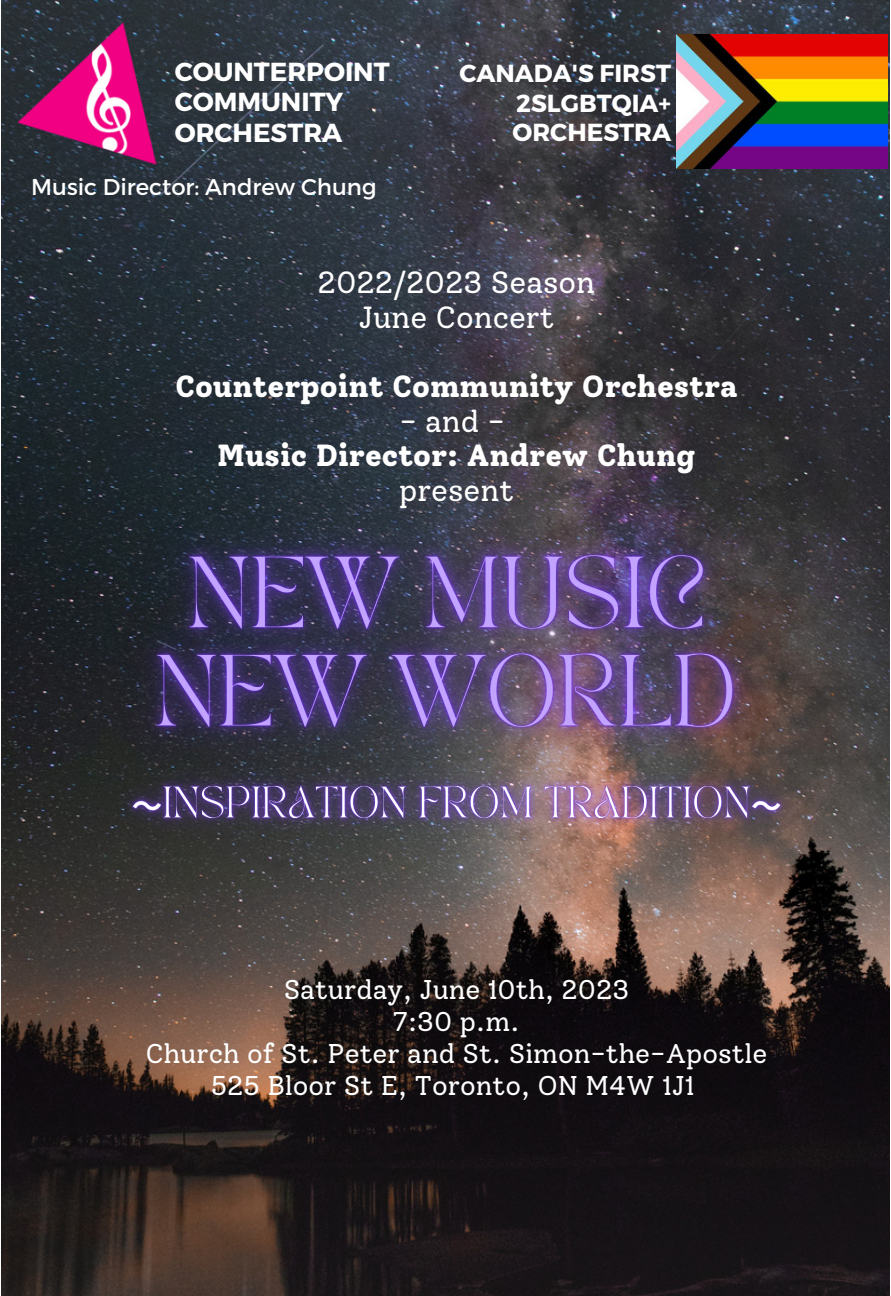
<style>
.page{position:relative;width:891px;height:1296px;background:#fff}
.page>*{position:absolute;margin:0;border:0;box-sizing:border-box;transform-origin:0 0}
.t1{font:800 30.38px "Solway";color:#fff}
.t2{font:30.38px "Solway";color:#fff}
.t3{font:27px "Solway";color:#fff}
.t4{font:700 26.1px "Montserrat";color:#fff}
.t5{font:700 24.75px "Montserrat";color:#fff}
.t6{font:22.72px "Montserrat";color:#fff}
</style>
<div class="page">
<img style="left:2px;top:1px;width:887px;height:1294px">
<img style="left:677px;top:35px;width:211px;height:133px">
<img style="left:19px;top:24px;width:140px;height:140px">
<img style="left:78px;top:479px;width:735px;height:340px">
<img style="left:89px;top:743px;width:735px;height:124px">
<p class="t4" style="left:175px;top:55px;width:217px">COUNTERPOINT</p>
<p class="t4" style="left:175px;top:85px;width:170px">COMMUNITY</p>
<p class="t4" style="left:175px;top:116px;width:169px">ORCHESTRA</p>
<p class="t6" style="left:31px;top:172px;width:347px">Music Director: Andrew Chung</p>
<p class="t5" style="left:460px;top:57px;width:213px">CANADA'S FIRST</p>
<p class="t5" style="left:516px;top:87px;width:156px">2SLGBTQIA+</p>
<p class="t5" style="left:513px;top:116px;width:160px">ORCHESTRA</p>
<p class="t2" style="left:318px;top:264px;width:279px">2022/2023 Season</p>
<p class="t2" style="left:359px;top:299px;width:197px">June Concert</p>
<p class="t1" style="left:175px;top:368px;width:564px">Counterpoint Community Orchestra</p>
<p class="t2" style="left:399px;top:403px;width:107px">- and -</p>
<p class="t1" style="left:217px;top:437px;width:480px">Music Director: Andrew Chung</p>
<p class="t2" style="left:399px;top:472px;width:116px">present</p>
<p class="t3" style="left:284px;top:973px;width:347px">Saturday, June 10th, 2023</p>
<p class="t3" style="left:393px;top:1005px;width:128px">7:30 p.m.</p>
<p class="t3" style="left:146px;top:1037px;width:623px">Church of St. Peter and St. Simon-the-Apostle</p>
<p class="t3" style="left:211px;top:1070px;width:485px">525 Bloor St E, Toronto, ON M4W 1J1</p>
</div>
